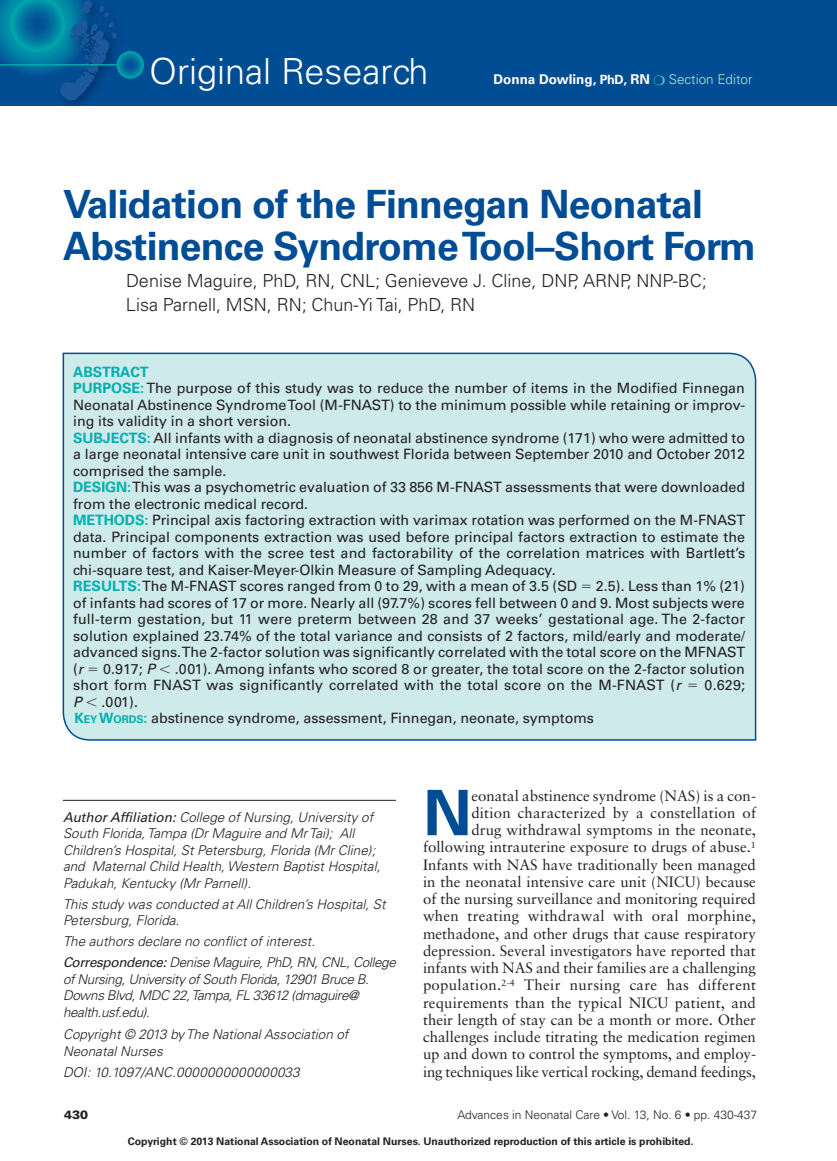
<style>
.page{position:relative;width:837px;height:1161px;background:#fff}
.page>*{position:absolute;margin:0;border:0;box-sizing:border-box;transform-origin:0 0}
.t1{font:700 62.7px "Univers";color:#014d95}
.t2{font:700 39px/42px "Univers";letter-spacing:-.02em;color:#014d95}
.t3{font:300 36px "Univers";color:#fff}
.t4{font:300 18px/24px "Univers";color:#231f20}
.t5{font:15px/17.2px "Sabon";color:#231f20;text-align:right}
.t6{font:14.25px/16.5px "Univers";color:#231f20}
.t7{font:italic 300 13.5px/16.5px "Univers";color:#231f20}
.t8{font:italic 300 13.5px/16.5px "Univers";letter-spacing:-.025em;color:#231f20}
.t9{font:700 13.5px "Univers";color:#fff}
.t10{font:italic 300 13.5px "Univers";letter-spacing:.02em;color:#231f20}
.t11{font:300 12px "Univers";color:#231f20}
.t12{font:900 12px "Univers";color:#231f20}
.t13{font:700 10.5px "Univers";color:#231f20}
.s1{font-size:12.75px}
.s2{color:#6cc9c9}
.s3{font-weight:300;color:#b7e1e1}
.s4{font-weight:700;color:#00afad}
.s5{font-style:italic}
.s6{font-family:"Mathematical Pi One"}
.s7{font-weight:700;font-size:10.65px;color:#00afad}
.s8{font-weight:400}
</style>
<div class="page">
<img style="left:0;top:0;width:837px;height:105px">
<div style="left:62px;top:352px;width:695px;height:389px;background:#ceeaeb"></div>
<hr style="left:63px;top:800px;width:333px;height:1px;background:#231f20">
<svg style="left:582px;top:585px;width:9px;height:3px"></svg>
<svg style="left:89px;top:667px;width:8px;height:4px"></svg>
<svg style="left:689px;top:684px;width:8px;height:3px"></svg>
<h3 class="t3" style="left:149px;top:56px;width:281px">Original Research</h3>
<p class="t9" style="left:493px;top:74px;width:261px">Donna Dowling, <span class="s1">PhD</span>, RN <span class="s2">❍</span> <span class="s3">Section Editor</span></p>
<h2 class="t2" style="left:63px;top:186px;width:695px">Validation of the Finnegan Neonatal<br>Abstinence Syndrome Tool –Short Form</h2>
<p class="t4" style="left:126px;top:270px;width:582px">Denise Maguire, PhD, RN, CNL; Genieveve J. Cline, DNP, ARNP, NNP-BC;<br>Lisa Parnell, MSN, RN; Chun-Yi Tai, PhD, RN</p>
<p class="t6" style="left:73px;top:364px;width:674px"><span class="s4">ABSTRACT<br>PURPOSE:</span> The purpose of this study was to reduce the number of items in the Modified Finnegan Neonatal Abstinence Syndrome Tool (M-FNAST) to the minimum possible while retaining or improv&shy;ing its validity in a short version.<br><span class="s4">SUBJECTS:</span> All infants with a diagnosis of neonatal abstinence syndrome (171) who were admitted to a large neonatal intensive care unit in southwest Florida between September 2010 and October 2012 comprised the sample.<br><span class="s4">DESIGN:</span> This was a psychometric evaluation of 33 856 M-FNAST assessments that were downloaded from the electronic medical record.<br><span class="s4">METHODS:</span> Principal axis factoring extraction with varimax rotation was performed on the M-FNAST data. Principal components extraction was used before principal factors extraction to estimate the number of factors with the scree test and factorability of the correlation matrices with Bartlett’s chi-square test, and Kaiser-M eyer-Olkin Measure of Sampling Adequacy.<br><span class="s4">RESULTS:</span> The M-FNAST scores ranged from 0 to 29, with a mean of 3.5 (SD</p>
<p class="t6" style="left:73px;top:579px;width:673px;text-align:justify;text-indent:523px">2.5). Less than 1% (21) of infants had scores of 17 or more. Nearly all (97.7%) scores fell between 0 and 9. Most subjects were full-term gestation, but 11 were preterm between 28 and 37 weeks’ gestational age. The 2-factor solution explained 23.74% of the total variance and consists of 2 factors, mild/early and moderate/ advanced signs. The 2-factor solution was significantly correlated with the total score on the MFNAST (<span class="s5">r</span></p>
<p class="t6" style="left:73px;top:661px;width:673px;text-indent:30px">0.917; <span class="s5">P</span> <span class="s6">-</span> .001). Among infants who scored 8 or greater, the total score on the 2-factor solution short form FNAST was significantly correlated with the total score on the M-FNAST (<span class="s5">r</span></p>
<p class="t6" style="left:705px;top:678px;width:42px">0.629;</p>
<p class="t6" style="left:73px;top:694px;width:522px"><span class="s5">P</span> <span class="s6">-</span> .001).<br><span class="s4">K</span><span class="s7">EY</span> <span class="s4">W</span><span class="s7">ORDS</span><span class="s4">:</span> ab stinence syndrome, assessment, Finnegan, neonate, symptoms</p>
<p class="t7" style="left:63px;top:809px;width:319px"><span class="s8">Author Affiliation:</span> College of Nursing, University of South Florida, Tampa (Dr Maguire and Mr Tai); All Children’s Hospital, St Petersburg, Florida (Mr Cline); and Maternal Child Health, Western Baptist Hospital, Padukah, Kentucky (Mr Parnell).</p>
<p class="t7" style="left:63px;top:896px;width:324px">This study was conducted at All Children’s Hospital, St<br>Petersburg, Florida.</p>
<p class="t7" style="left:63px;top:932px;width:334px;line-height:21px">The authors declare no conflict of interest.<br><span class="s8">Correspondence:</span> Denise Maguire, PhD, RN, CNL, College</p>
<p class="t8" style="left:63px;top:971px;width:308px">of Nursing, University of South Florida, 12901 Bruce B.<br>Downs Blvd, MDC 22, Tampa, FL 33612 (dmaguire@ health.usf.edu).</p>
<p class="t7" style="left:63px;top:1027px;width:287px">Copyright © 2013 by The National Association of<br>Neonatal Nurses</p>
<p class="t10" style="left:63px;top:1066px;width:238px">DOI: 10.1097/ANC.0000000000000033</p>
<p class="t5" style="left:423px;top:788px;width:335px">eonatal abstinence syndrome (NAS) is a con-<br>dition characterized by a constellation of<br>drug withdrawal symptoms in the neonate, following intrauterine exposure to drugs of abuse.<sup>1<br></sup>Infants with NAS have traditionally been managed in the neonatal intensive care unit (NICU) because of the nursing surveillance and monitoring required when treating withdrawal with oral morphine, methadone, and other drugs that cause respiratory depression. Several investigators have reported that infants with NAS and their families are a challenging population.<sup>2-4</sup> Their nursing care has different requirements than the typical NICU patient, and their length of stay can be a month or more. Other challenges include titrating the medication regimen up and down to control the symptoms, and employ&shy;ing techniques like vertical rocking, demand feedings,</p>
<h1 class="t1" style="left:423px;top:787px;width:50px">N</h1>
<p class="t12" style="left:64px;top:1110px;width:26px">430</p>
<p class="t11" style="left:457px;top:1110px;width:301px">Advances in Neonatal Care • Vol. 13, No. 6 • pp. 430-437</p>
<p class="t13" style="left:128px;top:1137px;width:567px">Copyright © 2013 National Association of Neonatal Nurses. Unauthorized reproduction of this article is prohibited.</p>
</div>
